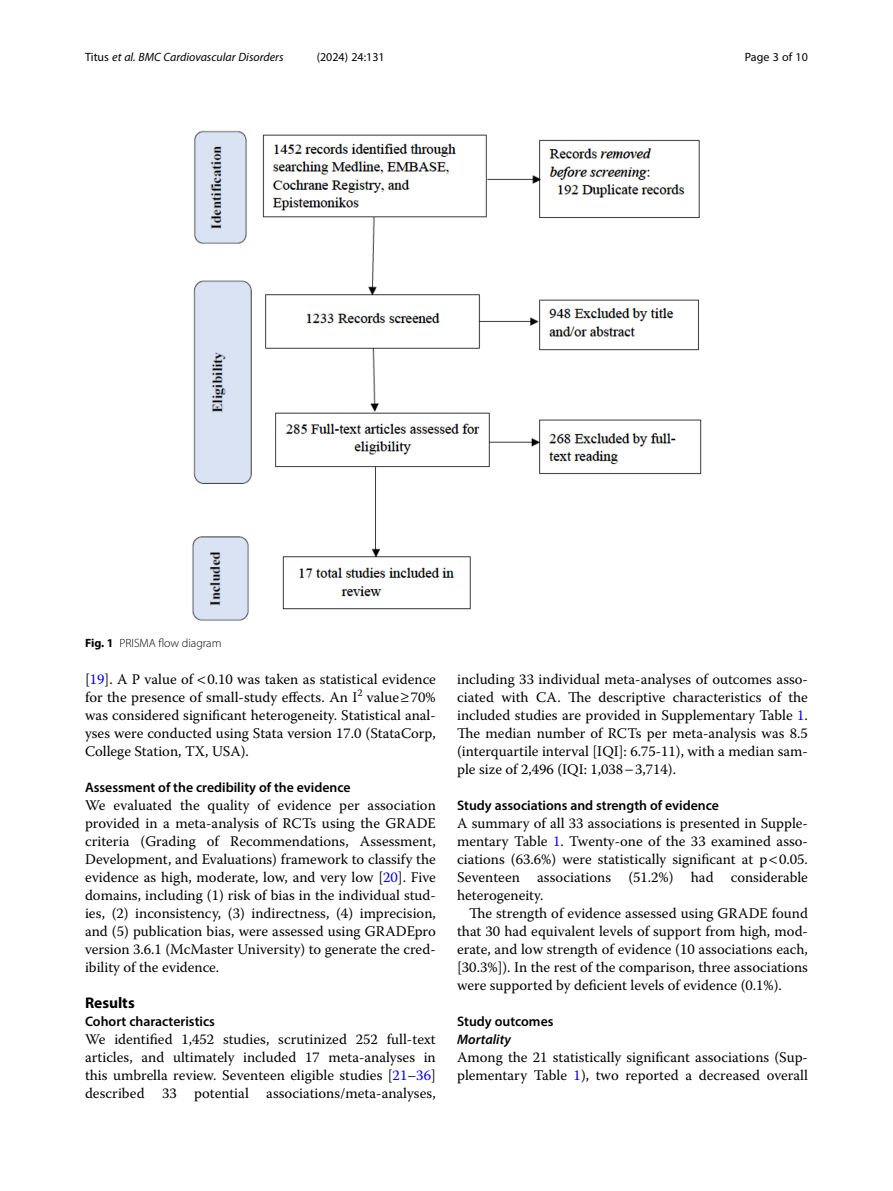
<style>
.page{position:relative;width:893px;height:1191px;background:#fff}
.page>*{position:absolute;margin:0;border:0;box-sizing:border-box;transform-origin:0 0}
.Head_1{font:700 15.45px "Myriad Pro";color:#000}
.Body_Text{font:14.7px/18px "Warnock Pro";color:#000;text-align:justify}
.Body_Text_Indent{font:14.7px/18px "Warnock Pro";color:#000;text-align:justify}
.Head_2{font:600 13.8px "Myriad Pro";color:#000}
.Head_2_After_1{font:600 13.8px "Myriad Pro";color:#000}
.Head_3_after_2{font:italic 600 13.8px "Myriad Pro";color:#000}
.t1{font:italic 12px "Myriad Pro";color:#000}
.Figure_Caption{font:300 12px "Myriad Pro";color:#000}
.t2{font:12px "Myriad Pro";color:#000}
.s1{font-style:normal}
.s2{font-weight:700}
.s3{color:#00f}
</style>
<div class="page">
<img style="left:192px;top:130px;width:510px;height:490px">
<p class="t1" style="left:85px;top:50px;width:200px"><span class="s1">Titus</span> et al. BMC Cardiovascular Disorders</p>
<p class="t2" style="left:317px;top:50px;width:70px">(2024) 24:131</p>
<p class="t2" style="left:745px;top:50px;width:65px">Page 3 of 10</p>
<p class="Figure_Caption" style="left:85px;top:636px;width:138px"><span class="s2">Fig. 1</span> PRISMA flow diagram</p>
<p class="Body_Text" style="left:85px;top:670px;width:352px">[<span class="s3">19</span>]. A P value of 0.10 was taken as statistical evidence for the presence of small-study effects. An I<sup>2</sup> value≥70% was considered significant heterogeneity. Statistical anal&shy;yses were conducted using Stata version 17.0 (StataCorp, College Station, TX, USA).</p>
<p class="Head_2" style="left:85px;top:779px;width:267px">Assessment of the credibility of the evidence</p>
<p class="Body_Text" style="left:85px;top:796px;width:352px">We evaluated the quality of evidence per association provided in a meta-analysis of RCTs using the GRADE criteria (Grading of Recommendations, Assessment, Development, and Evaluations) framework to classify the evidence as high, moderate, low, and very low [<span class="s3">20</span>]. Five domains, including (1) risk of bias in the individual stud&shy;ies, (2) inconsistency, (3) indirectness, (4) imprecision, and (5) publication bias, were assessed using GRADEpro version 3.6.1 (McMaster University) to generate the cred&shy;ibility of the evidence.</p>
<p class="Head_1" style="left:85px;top:993px;width:51px">Results</p>
<p class="Head_2_After_1" style="left:85px;top:1013px;width:131px">Cohort characteristics</p>
<p class="Body_Text" style="left:85px;top:1030px;width:352px">We identified 1,452 studies, scrutinized 252 full-text articles, and ultimately included 17 meta-analyses in this umbrella review. Seventeen eligible studies [<span class="s3">21</span>–<span class="s3">36</span>] described 33 potential associations/meta-analyses,</p>
<p class="Body_Text" style="left:457px;top:670px;width:352px">including 33 individual meta-analyses of outcomes asso&shy;ciated with CA. The descriptive characteristics of the included studies are provided in Supplementary Table <span class="s3">1</span>.<br>The median number of RCTs per meta-analysis was 8.5 (interquartile interval [IQI]: 6.75-11), with a median sam&shy;ple size of 2,496 (IQI: 1,038−3,714).</p>
<p class="Head_2" style="left:457px;top:797px;width:263px">Study associations and strength of evidence</p>
<p class="Body_Text" style="left:457px;top:814px;width:352px">A summary of all 33 associations is presented in Supple&shy;mentary Table <span class="s3">1</span>. Twenty-one of the 33 examined asso&shy;ciations (63.6%) were statistically significant at p 0.05.<br>Seventeen associations (51.2%) had considerable heterogeneity.</p>
<p class="Body_Text_Indent" style="left:457px;top:904px;width:352px;text-indent:12px">The strength of evidence assessed using GRADE found that 30 had equivalent levels of support from high, mod&shy;erate, and low strength of evidence (10 associations each, [30.3%]). In the rest of the comparison, three associations were supported by deficient levels of evidence (0.1%).</p>
<p class="Head_2" style="left:457px;top:1013px;width:98px">Study outcomes</p>
<p class="Head_3_after_2" style="left:457px;top:1031px;width:55px">Mortality</p>
<p class="Body_Text" style="left:457px;top:1048px;width:352px">Among the 21 statistically significant associations (Sup&shy;plementary Table <span class="s3">1</span>), two reported a decreased overall</p>
</div>
